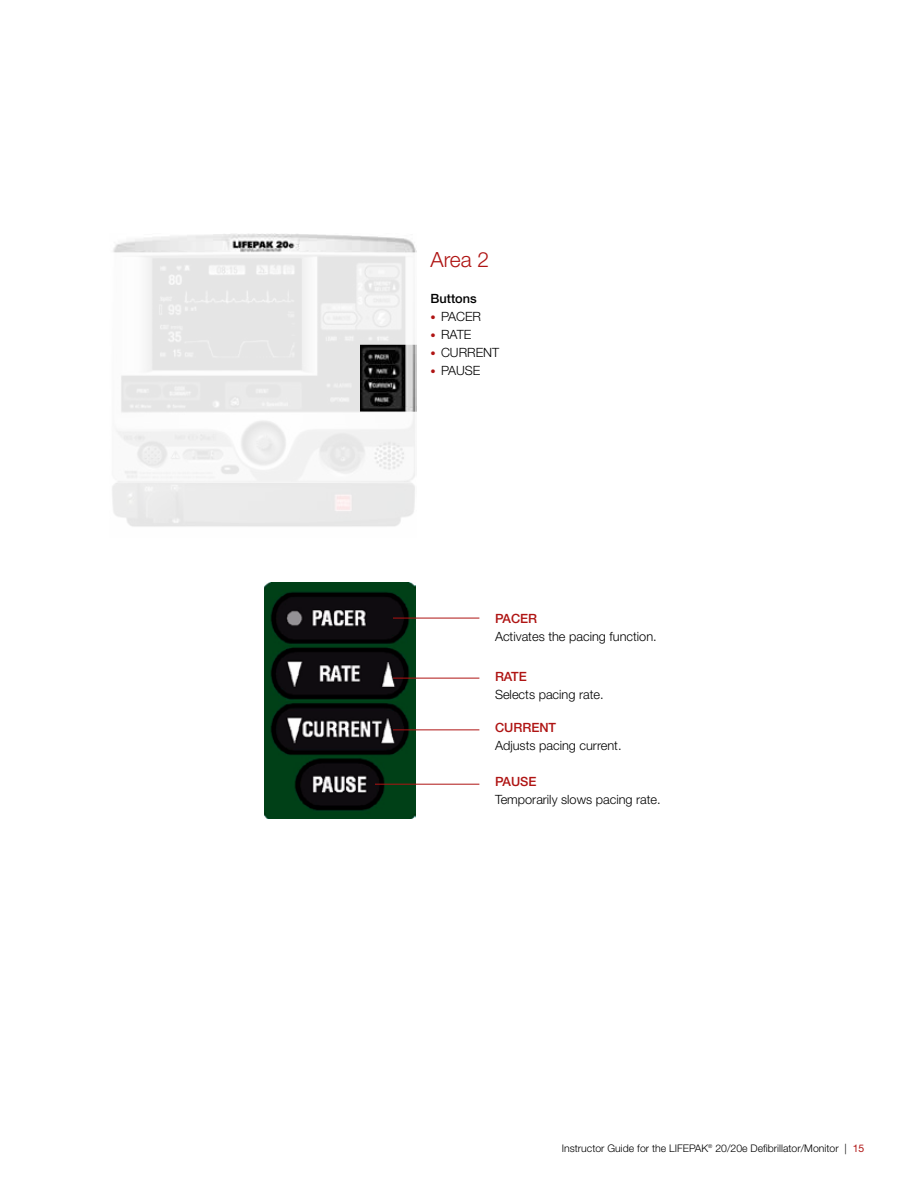
<style>
.page{position:relative;width:918px;height:1188px;background:#fff}
.page>*{position:absolute;margin:0;border:0;box-sizing:border-box;transform-origin:0 0}
.t1{font:300 21px "Helvetica Neue LT Std";color:#af1413}
.t2{font:300 12.75px "Helvetica Neue LT Std";color:#000}
.t3{font:500 12.75px "Helvetica Neue LT Std";color:#af1413}
.t4{font:500 12.75px "Helvetica Neue LT Std";color:#000}
.t5{font:300 10.5px "Helvetica Neue LT Std";color:#000}
.s1{font-size:10.5px;color:#af1413}
.s2{font-weight:400;color:#af1413}
</style>
<div class="page">
<img style="left:264px;top:583px;width:151px;height:236px">
<hr style="left:393px;top:618px;width:86px;height:1px;background:#af1413">
<hr style="left:393px;top:678px;width:86px;height:1px;background:#af1413">
<hr style="left:393px;top:729px;width:86px;height:1px;background:#af1413">
<hr style="left:375px;top:784px;width:104px;height:1px;background:#af1413">
<img style="left:113px;top:233px;width:303px;height:19px">
<svg style="left:114px;top:252px;width:303px;height:230px;fill:#ebebeb"></svg>
<div style="left:102px;top:482px;width:324px;height:71px;background:linear-gradient(to right,#f3f3f3,#f2f2f2)"></div>
<h1 class="t1" style="left:430px;top:247px;width:60px">Area 2</h1>
<p class="t4" style="left:430px;top:291px;width:48px">Buttons</p>
<p class="t2" style="left:430px;top:309px;width:52px"><span class="s1">•</span> PACER</p>
<p class="t2" style="left:430px;top:327px;width:42px"><span class="s1">•</span> RATE</p>
<p class="t2" style="left:430px;top:345px;width:70px"><span class="s1">•</span> CURRENT</p>
<p class="t2" style="left:430px;top:363px;width:51px"><span class="s1">•</span> PAUSE</p>
<p class="t3" style="left:495px;top:611px;width:44px">PACER</p>
<p class="t2" style="left:495px;top:629px;width:163px">Activates the pacing function.</p>
<p class="t3" style="left:495px;top:669px;width:33px">RATE</p>
<p class="t2" style="left:495px;top:687px;width:110px">Selects pacing rate.</p>
<p class="t3" style="left:495px;top:720px;width:63px">CURRENT</p>
<p class="t2" style="left:495px;top:738px;width:128px">Adjusts pacing current.</p>
<p class="t3" style="left:495px;top:774px;width:43px">PAUSE</p>
<p class="t2" style="left:495px;top:792px;width:167px">Temporarily slows pacing rate.</p>
<p class="t5" style="left:562px;top:1142px;width:304px">Instructor Guide for the LIFEPAK<sup>®</sup> 20/20e Defibrillator/Monitor | <span class="s2">15</span></p>
</div>
